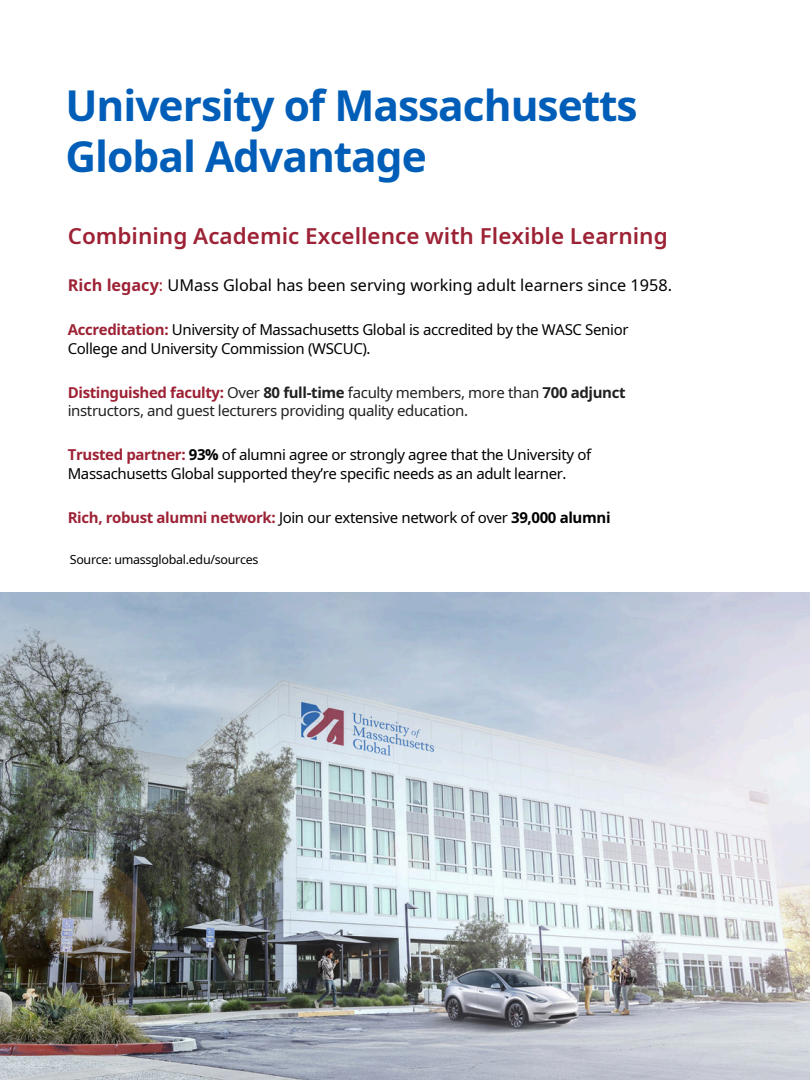
<style>
.page{position:relative;width:810px;height:1080px;background:#fff}
.page>*{position:absolute;margin:0;border:0;box-sizing:border-box;transform-origin:0 0}
.t1{font:700 42.5px/50.6px "Noto Sans";letter-spacing:-.025em;color:#005eb8}
.t2{font:600 22.5px "Noto Sans";color:#9d2235}
.t3{font:16.25px "Noto Sans";color:#000}
.t4{font:15px/18.8px "Noto Sans";letter-spacing:-.025em;color:#000}
.t5{font:15px/18.8px "Noto Sans";letter-spacing:-.025em;color:#212121}
.t6{font:12.5px "Noto Sans";letter-spacing:-.025em;color:#000}
.s1{font-weight:700;color:#9d2235}
.s2{color:#9d2235}
.s3{font-weight:700}
</style>
<div class="page">
<img style="left:0;top:593px;width:810px;height:487px">
<h1 class="t1" style="left:66px;top:80px;width:574px">University of Massachusetts<br>Global Advantage</h1>
<h2 class="t2" style="left:68px;top:220px;width:602px">Combining Academic Excellence with Flexible Learning</h2>
<p class="t3" style="left:68px;top:273px;width:606px"><span class="s1">Rich legacy</span><span class="s2">:</span> UMass Global has been serving working adult learners since 1958.</p>
<h3 class="t4" style="left:68px;top:320px;width:562px"><span class="s1">Accreditation:</span> University of Massachusetts Global is accredited by the WASC Senior<br>College and University Commission (WSCUC).</h3>
<h3 class="t5" style="left:68px;top:382px;width:559px"><span class="s1">Distinguished faculty:</span> Over <span class="s3">80 full-time</span> faculty members, more than <span class="s3">700 adjunct </span>instructors, and guest lecturers providing quality education.</h3>
<h3 class="t4" style="left:68px;top:445px;width:525px"><span class="s1">Trusted partner:</span> <span class="s3">93%</span> of alumni agree or strongly agree that the University of<br>Massachusetts Global supported they’re specific needs as an adult learner.</h3>
<h3 class="t4" style="left:68px;top:508px;width:544px"><span class="s1">Rich, robust alumni network:</span> Join our extensive network of over <span class="s3">39,000 alumni</span></h3>
<p class="t6" style="left:70px;top:551px;width:190px">Source: umassglobal.edu/sources</p>
</div>
